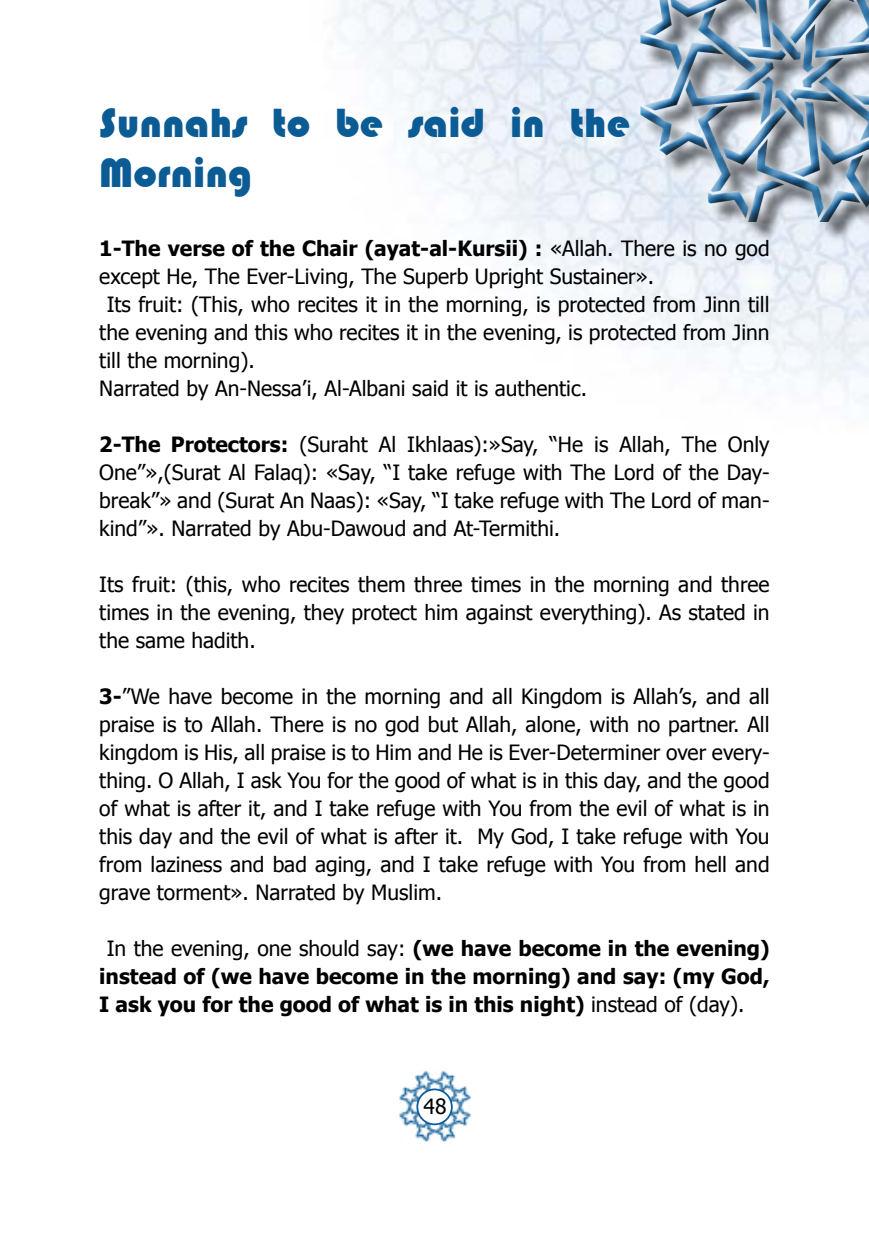
<style>
.page{position:relative;width:869px;height:1241px;background:#fff}
.page>*{position:absolute;margin:0;border:0;box-sizing:border-box;transform-origin:0 0}
.t1{font:42px/50.4px "Bauhaus 93";color:#0b5b95}
.t2{font:21px/28px "Tahoma";color:#000;text-align:justify}
.t3{font:700 21px/28px "Tahoma";color:#000;text-align:justify}
.s1{font-weight:400}
.s2{font-weight:700}
</style>
<div class="page">
<div style="left:643px;top:0;width:225px;height:242px;background:#000;opacity:.75"></div>
<div style="left:604px;top:0;width:264px;height:237px;background:#009ee0;opacity:.75"></div>
<div style="left:630px;top:0;width:238px;height:234px;background:#000;opacity:.75"></div>
<img style="left:398px;top:1070px;width:74px;height:73px">
<div style="left:417px;top:1089px;width:34px;height:35px;background:#fff;border-radius:50%"></div>
<div style="left:416px;top:1088px;width:36px;height:36px;border:2px solid #0b5b95;border-radius:50%"></div>
<h1 class="t1" style="left:99px;top:98px;width:532px">Sunnahs to be said in the<br>Morning</h1>
<p class="t3" style="left:99px;top:233px;width:671px">1-The verse of the Chair (ayat-al-Kursii) : <span class="s1">«Allah. There is no god</span></p>
<p class="t2" style="left:99px;top:261px;width:556px">except He, The Ever-Living, The Superb Upright Sustainer».</p>
<p class="t2" style="left:107px;top:289px;width:664px">Its fruit: (This, who recites it in the morning, is protected from Jinn till</p>
<p class="t2" style="left:99px;top:317px;width:671px">the evening and this who recites it in the evening, is protected from Jinn</p>
<p class="t2" style="left:99px;top:345px;width:157px">till the morning).</p>
<p class="t2" style="left:99px;top:373px;width:489px">Narrated by An-Nessa’i, Al-Albani said it is authentic.</p>
<p class="t2" style="left:99px;top:429px;width:671px"><span class="s2">2-The Protectors:</span> (Suraht Al Ikhlaas):»Say, “He is Allah, The Only One”»,(Surat Al Falaq): «Say, “I take refuge with The Lord of the Day&shy;break”» and (Surat An Naas): «Say, “I take refuge with The Lord of man&shy;kind”». Narrated by Abu-Dawoud and At-Termithi.</p>
<p class="t2" style="left:99px;top:569px;width:671px">Its fruit: (this, who recites them three times in the morning and three times in the evening, they protect him against everything). As stated in the same hadith.</p>
<p class="t2" style="left:99px;top:681px;width:671px"><span class="s2">3-</span>”We have become in the morning and all Kingdom is Allah’s, and all praise is to Allah. There is no god but Allah, alone, with no partner. All kingdom is His, all praise is to Him and He is Ever-Determiner over every&shy;thing. O Allah, I ask You for the good of what is in this day, and the good of what is after it, and I take refuge with You from the evil of what is in this day and the evil of what is after it. My God, I take refuge with You from laziness and bad aging, and I take refuge with You from hell and grave torment». Narrated by Muslim.</p>
<p class="t3" style="left:99px;top:933px;width:671px;text-indent:8px"><span class="s1">In the evening, one should say:</span> (we have become in the evening) instead of (we have become in the morning) and say: (my God, I ask you for the good of what is in this night) <span class="s1">instead of (day).</span></p>
<p class="t2" style="left:423px;top:1091px;width:24px">48</p>
</div>
